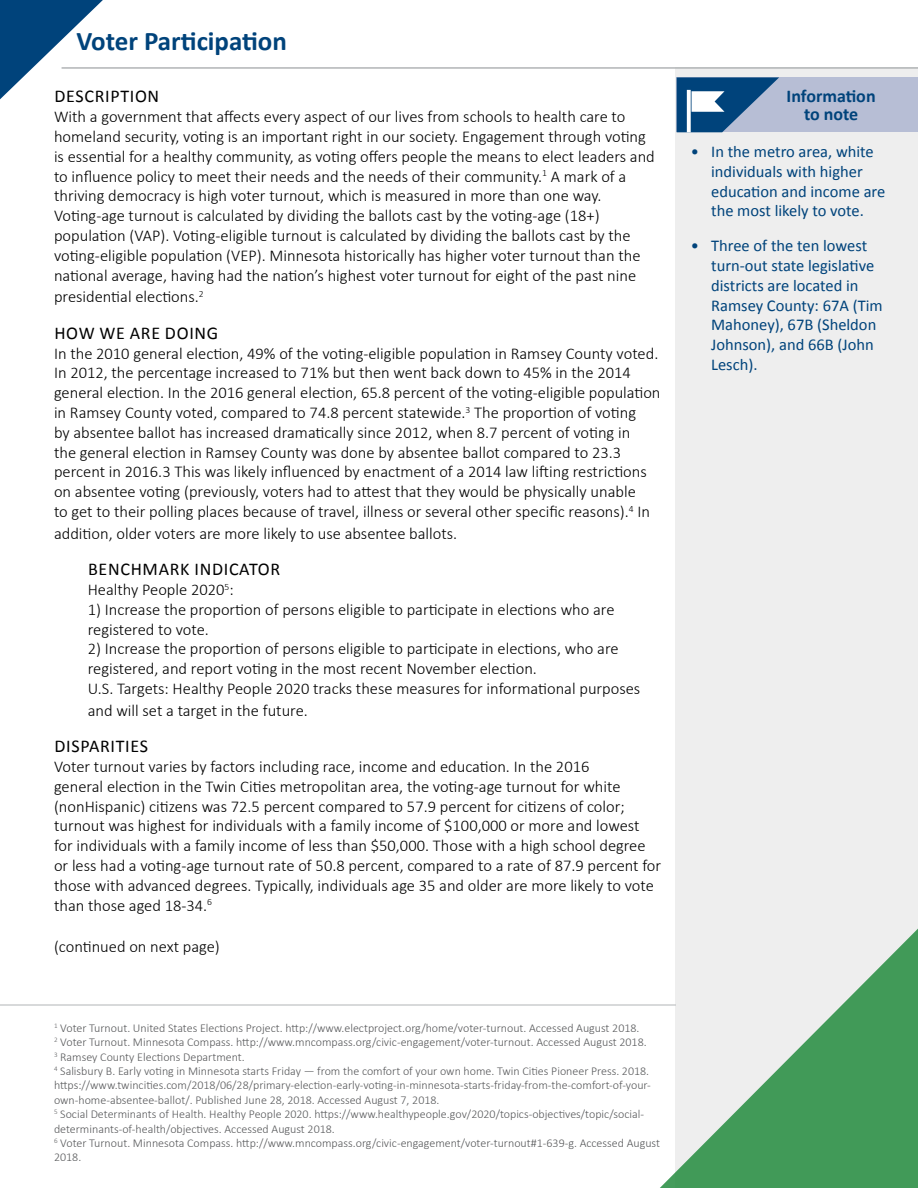
<style>
.page{position:relative;width:918px;height:1188px;background:#fff}
.page>*{position:absolute;margin:0;border:0;box-sizing:border-box;transform-origin:0 0}
.Page_Title{font:700 27px "Calibri";color:#00437b}
.Indented_Subheader{font:18px "Calibri";letter-spacing:.04em;color:#000}
.Callout_Header{font:700 18px/18px "Calibri";color:#00437b;text-align:center}
.Body_copy{font:300 16.5px/19.8px "Calibri";color:#000}
.Indented_Body_Copy{font:300 16.5px/19.8px "Calibri";color:#000}
.t1{font:16.5px/19.8px "Calibri";color:#00437b}
.footnotes{font:300 12px/14.4px "Calibri";color:#58595b}
</style>
<div class="page">
<div style="left:676px;top:68px;width:242px;height:1120px;background:#eee"></div>
<svg style="left:0;top:0;width:103px;height:99px"></svg>
<hr style="left:0;top:1005px;width:676px;height:1px;background:#b1b4b6">
<hr style="left:62px;top:67px;width:856px;height:2px;background:#b1b4b6">
<svg style="left:634px;top:889px;width:284px;height:299px"></svg>
<div style="left:677px;top:77px;width:241px;height:55px;background:#b7bed5"></div>
<svg style="left:677px;top:77px;width:102px;height:55px"></svg>
<h3 class="Page_Title" style="left:77px;top:24px;width:212px">Voter Participation</h3>
<h4 class="Indented_Subheader" style="left:54px;top:85px;width:106px">DESCRIPTION</h4>
<p class="Body_copy" style="left:54px;top:107px;width:602px">With a government that affects every aspect of our lives from schools to health care to homeland security, voting is an important right in our society. Engagement through voting is essential for a healthy community, as voting offers people the means to elect leaders and to influence policy to meet their needs and the needs of their community.<sup>1</sup> A mark of a thriving democracy is high voter turnout, which is measured in more than one way.<br>Voting-age turnout is calculated by dividing the ballots cast by the voting-age (18+) population (VAP). Voting-eligible turnout is calculated by dividing the ballots cast by the voting-eligible population (VEP). Minnesota historically has higher voter turnout than the national average, having had the nation’s highest voter turnout for eight of the past nine</p>
<p class="Body_copy" style="left:54px;top:287px;width:151px">presidential elections.<sup>2</sup></p>
<h4 class="Indented_Subheader" style="left:54px;top:322px;width:165px">HOW WE ARE DOING</h4>
<p class="Body_copy" style="left:54px;top:343px;width:608px">In the 2010 general election, 49% of the voting-eligible population in Ramsey County voted.<br>In 2012, the percentage increased to 71% but then went back down to 45% in the 2014 general election. In the 2016 general election, 65.8 percent of the voting-eligible population in Ramsey County voted, compared to 74.8 percent statewide.<sup>3</sup> The proportion of voting<br>by absentee ballot has increased dramatically since 2012, when 8.7 percent of voting in<br>the general election in Ramsey County was done by absentee ballot compared to 23.3 percent in 2016.3 This was likely influenced by enactment of a 2014 law lifting restrictions on absentee voting (previously, voters had to attest that they would be physically unable<br>to get to their polling places because of travel, illness or several other specific reasons).<sup>4</sup> In</p>
<p class="Body_copy" style="left:54px;top:523px;width:405px">addition, older voters are more likely to use absentee ballots.</p>
<h4 class="Indented_Subheader" style="left:88px;top:558px;width:194px">BENCHMARK INDICATOR</h4>
<p class="Indented_Body_Copy" style="left:88px;top:580px;width:147px">Healthy People 2020<sup>5</sup>:</p>
<p class="Indented_Body_Copy" style="left:88px;top:599px;width:528px">1) Increase the proportion of persons eligible to participate in elections who are registered to vote.</p>
<p class="Indented_Body_Copy" style="left:88px;top:639px;width:532px">2) Increase the proportion of persons eligible to participate in elections, who are registered, and report voting in the most recent November election.</p>
<p class="Indented_Body_Copy" style="left:88px;top:678px;width:554px;line-height:21.6px">U.S. Targets: Healthy People 2020 tracks these measures for informational purposes and will set a target in the future.</p>
<h4 class="Indented_Subheader" style="left:54px;top:735px;width:95px">DISPARITIES</h4>
<p class="Body_copy" style="left:54px;top:757px;width:609px">Voter turnout varies by factors including race, income and education. In the 2016<br>general election in the Twin Cities metropolitan area, the voting-age turnout for white (nonHispanic) citizens was 72.5 percent compared to 57.9 percent for citizens of color; turnout was highest for individuals with a family income of $100,000 or more and lowest for individuals with a family income of less than $50,000. Those with a high school degree or less had a voting-age turnout rate of 50.8 percent, compared to a rate of 87.9 percent for those with advanced degrees. Typically, individuals age 35 and older are more likely to vote than those aged 18-34.<sup>6</sup></p>
<p class="Body_copy" style="left:54px;top:937px;width:167px">(continued on next page)</p>
<h6 class="footnotes" style="left:54px;top:1020px;width:587px"><sup>1</sup> Voter Turnout. United States Elections Project. http://www.electproject.org/home/voter-turnout. Accessed August 2018.</h6>
<h6 class="footnotes" style="left:54px;top:1035px;width:594px"><sup>2</sup> Voter Turnout. Minnesota Compass. http://www.mncompass.org/civic-engagement/voter-turnout. Accessed August 2018.</h6>
<h6 class="footnotes" style="left:54px;top:1049px;width:192px"><sup>3</sup> Ramsey County Elections Department.</h6>
<h6 class="footnotes" style="left:54px;top:1064px;width:598px"><sup>4</sup> Salisbury B. Early voting in Minnesota starts Friday — from the comfort of your own home. Twin Cities Pioneer Press. 2018. https://www.twincities.com/2018/06/28/primary-election-early-voting-in-minnesota-starts-friday-from-the-comfort-of-your&shy;own-home-absentee-ballot/. Published June 28, 2018. Accessed August 7, 2018.</h6>
<h6 class="footnotes" style="left:54px;top:1107px;width:592px"><sup>5</sup> Social Determinants of Health. Healthy People 2020. https://www.healthypeople.gov/2020/topics-objectives/topic/social&shy;determinants-of-health/objectives. Accessed August 2018.</h6>
<h6 class="footnotes" style="left:54px;top:1136px;width:608px"><sup>6</sup> Voter Turnout. Minnesota Compass. http://www.mncompass.org/civic-engagement/voter-turnout#1-639-g. Accessed August<br>2018.</h6>
<h5 class="Callout_Header" style="left:787px;top:87px;width:91px">Information to note</h5>
<p class="t1" style="left:711px;top:142px;width:176px;text-indent:-20px">• In the metro area, white individuals with higher education and income are the most likely to vote.</p>
<p class="t1" style="left:711px;top:236px;width:173px;text-indent:-20px">• Three of the ten lowest turn-out state legislative districts are located in<br>Ramsey County: 67A (Tim<br>Mahoney), 67B (Sheldon<br>Johnson), and 66B (John<br>Lesch).</p>
</div>
